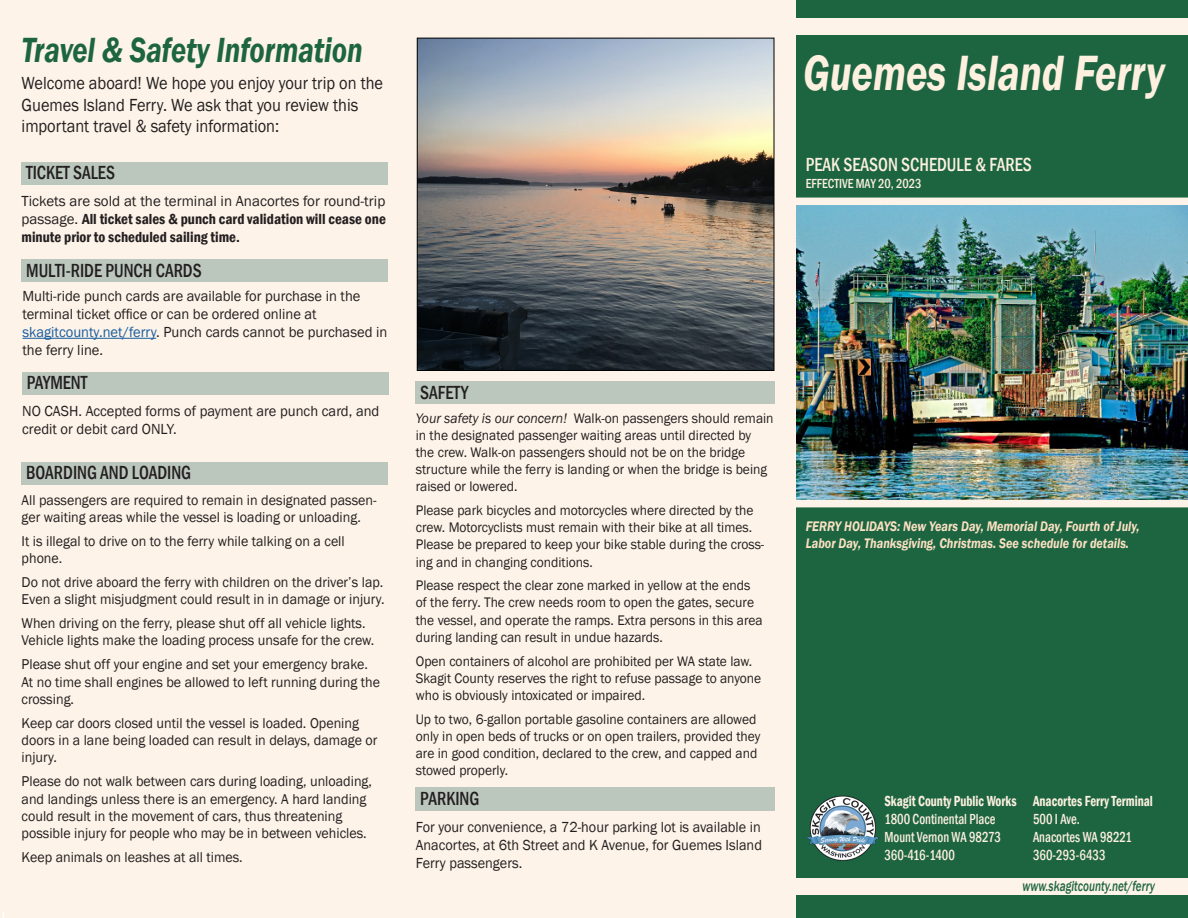
<style>
.page{position:relative;width:1188px;height:918px;background:#fff}
.page>*{position:absolute;margin:0;border:0;box-sizing:border-box;transform-origin:0 0}
.t1{font:italic 600 51px "Franklin Gothic";color:#fdf0df;scale:.8 1}
.t2{font:italic 600 36px "Franklin Gothic";color:#1d6541;scale:.8 1}
.t3{font:500 condensed 19.5px "Franklin Gothic";color:#231f20;scale:.9 1}
.t4{font:500 condensed 19.5px "Franklin Gothic";color:#fdf0df;scale:.9 1}
.t5{font:18px/21.6px "Franklin Gothic";color:#231f20;scale:.91 1}
.t6{font:15px/18px "Franklin Gothic";color:#231f20}
.t7{font:600 condensed 15px/18px "Franklin Gothic";color:#231f20;text-align:justify}
.t8{font:15px/18px "Franklin Gothic";color:#231f20;text-align:justify;scale:.95 1}
.t9{font:500 condensed 15px/18px "Franklin Gothic";color:#fdf0df;scale:.85 1}
.t10{font:600 condensed 15px "Franklin Gothic";color:#fdf0df;scale:.85 1}
.t11{font:italic 500 15px "Franklin Gothic";color:#1d6541;scale:.75 1}
.t12{font:14.7px/17.2px "Franklin Gothic";color:#231f20;scale:.96 1}
.t13{font:14.25px/17.1px "Franklin Gothic";color:#231f20;scale:.95 1}
.t14{font:italic 600 14.25px/17.1px "Franklin Gothic";color:#fbe0c2;scale:.85 1}
.t15{font:500 condensed 13.5px "Franklin Gothic";color:#fdf0df;scale:.92 1}
.s1{font-weight:400;font-stretch:normal}
.s2{color:#175d9e}
.s3{font-style:italic}
</style>
<div class="page">
<div style="left:0;top:0;width:797px;height:918px;background:#fdf3e8"></div>
<img style="left:419px;top:40px;width:353px;height:329px">
<div style="left:417px;top:38px;width:357px;height:333px;border:1px solid #000"></div>
<div style="left:796px;top:0;width:392px;height:918px;background:#1d6541"></div>
<img style="left:796px;top:205px;width:392px;height:295px">
<div style="left:792px;top:198px;width:396px;height:7px;background:#fdf3e8"></div>
<div style="left:792px;top:500px;width:396px;height:7px;background:#fdf3e8"></div>
<img style="left:806px;top:795px;width:73px;height:66px">
<div style="left:782px;top:878px;width:406px;height:17px;background:#fdf3e8"></div>
<div style="left:791px;top:18px;width:397px;height:17px;background:#fdf3e8"></div>
<div style="left:22px;top:162px;width:366px;height:23px;background:#bbc6bc"></div>
<div style="left:22px;top:259px;width:366px;height:23px;background:#bbc6bc"></div>
<hr style="left:22px;top:338px;width:134px;height:1px;background:#175d9e">
<div style="left:22px;top:372px;width:367px;height:23px;background:#bbc6bc"></div>
<div style="left:22px;top:462px;width:366px;height:23px;background:#bbc6bc"></div>
<div style="left:416px;top:787px;width:359px;height:24px;background:#bbc6bc"></div>
<div style="left:416px;top:381px;width:359px;height:23px;background:#bbc6bc"></div>
<p class="t2" style="left:22px;top:27px;width:428px">Travel &amp; Safety Information</p>
<p class="t5" style="left:22px;top:73px;width:399px">Welcome aboard! We hope you enjoy your trip on the<br>Guemes Island Ferry. We ask that you review this important travel &amp; safety information:</p>
<p class="t3" style="left:26px;top:160px;width:100px">TICKET SALES</p>
<p class="t7" style="left:22px;top:192px;width:366px"><span class="s1">Tickets are sold at the terminal in Anacortes for round-trip passage.</span> All ticket sales &amp; punch card validation will cease one minute prior to scheduled sailing time.</p>
<p class="t3" style="left:26px;top:257px;width:197px">MULTI-RIDE PUNCH CARDS</p>
<p class="t6" style="left:22px;top:287px;width:366px">Multi-ride punch cards are available for purchase in the terminal ticket office or can be ordered online at <span class="s2">skagitcounty.net/ferry</span>. Punch cards cannot be purchased in the ferry line.</p>
<p class="t3" style="left:27px;top:370px;width:69px">PAYMENT</p>
<p class="t6" style="left:22px;top:402px;width:359px">NO CASH. Accepted forms of payment are punch card, and credit or debit card ONLY.</p>
<p class="t3" style="left:26px;top:460px;width:185px">BOARDING AND LOADING</p>
<p class="t12" style="left:22px;top:491px;width:371px">All passengers are required to remain in designated passen&shy;ger waiting areas while the vessel is loading or unloading.</p>
<p class="t12" style="left:22px;top:533px;width:338px">It is illegal to drive on to the ferry while talking on a cell phone.</p>
<p class="t12" style="left:22px;top:574px;width:380px">Do not drive aboard the ferry with children on the driver’s lap.<br>Even a slight misjudgment could result in in damage or injury.</p>
<p class="t12" style="left:22px;top:615px;width:369px">When driving on the ferry, please shut off all vehicle lights.<br>Vehicle lights make the loading process unsafe for the crew.</p>
<p class="t12" style="left:22px;top:656px;width:375px">Please shut off your engine and set your emergency brake.<br>At no time shall engines be allowed to left running during the crossing.</p>
<p class="t12" style="left:22px;top:715px;width:372px">Keep car doors closed until the vessel is loaded. Opening doors in a lane being loaded can result in delays, damage or injury.</p>
<p class="t12" style="left:22px;top:773px;width:367px">Please do not walk between cars during loading, unloading, and landings unless there is an emergency. A hard landing could result in the movement of cars, thus threatening possible injury for people who may be in between vehicles.</p>
<p class="t12" style="left:22px;top:849px;width:232px">Keep animals on leashes at all times.</p>
<p class="t3" style="left:420px;top:379px;width:55px">SAFETY</p>
<p class="t13" style="left:416px;top:410px;width:378px"><span class="s3">Your safety is our concern!</span> Walk-on passengers should remain in the designated passenger waiting areas until directed by<br>the crew. Walk-on passengers should not be on the bridge structure while the ferry is landing or when the bridge is being raised or lowered.</p>
<p class="t13" style="left:416px;top:502px;width:368px">Please park bicycles and motorcycles where directed by the crew. Motorcyclists must remain with their bike at all times.<br>Please be prepared to keep your bike stable during the cross&shy;ing and in changing conditions.</p>
<p class="t13" style="left:416px;top:577px;width:367px">Please respect the clear zone marked in yellow at the ends of the ferry. The crew needs room to open the gates, secure the vessel, and operate the ramps. Extra persons in this area during landing can result in undue hazards.</p>
<p class="t13" style="left:416px;top:653px;width:365px">Open containers of alcohol are prohibited per WA state law.<br>Skagit County reserves the right to refuse passage to anyone who is obviously intoxicated or impaired.</p>
<p class="t13" style="left:416px;top:711px;width:364px">Up to two, 6-gallon portable gasoline containers are allowed only in open beds of trucks or on open trailers, provided they are in good condition, declared to the crew, and capped and stowed properly.</p>
<p class="t3" style="left:420px;top:785px;width:67px">PARKING</p>
<p class="t8" style="left:416px;top:818px;width:366px">For your convenience, a 72-hour parking lot is available in Anacortes, at 6th Street and K Avenue, for Guemes Island Ferry passengers.</p>
<p class="t1" style="left:803px;top:40px;width:453px">Guemes Island Ferry</p>
<p class="t4" style="left:806px;top:152px;width:253px">PEAK SEASON SCHEDULE &amp; FARES</p>
<p class="t15" style="left:806px;top:174px;width:127px">EFFECTIVE MAY 20, 2023</p>
<p class="t14" style="left:806px;top:517px;width:394px">FERRY HOLIDAYS: New Years Day, Memorial Day, Fourth of July,<br>Labor Day, Thanksgiving, Christmas. See schedule for details.</p>
<p class="t10" style="left:884px;top:791px;width:157px">Skagit County Public Works</p>
<p class="t9" style="left:884px;top:810px;width:139px">1800 Continental Place<br>Mount Vernon WA 98273</p>
<p class="t9" style="left:884px;top:846px;width:85px">360-416-1400</p>
<p class="t10" style="left:1033px;top:791px;width:143px">Anacortes Ferry Terminal</p>
<p class="t9" style="left:1033px;top:810px;width:118px">500 I Ave.<br>Anacortes WA 98221</p>
<p class="t9" style="left:1033px;top:846px;width:87px">360-293-6433</p>
<p class="t11" style="left:1023px;top:876px;width:178px">www.skagitcounty.net/ferry</p>
</div>
